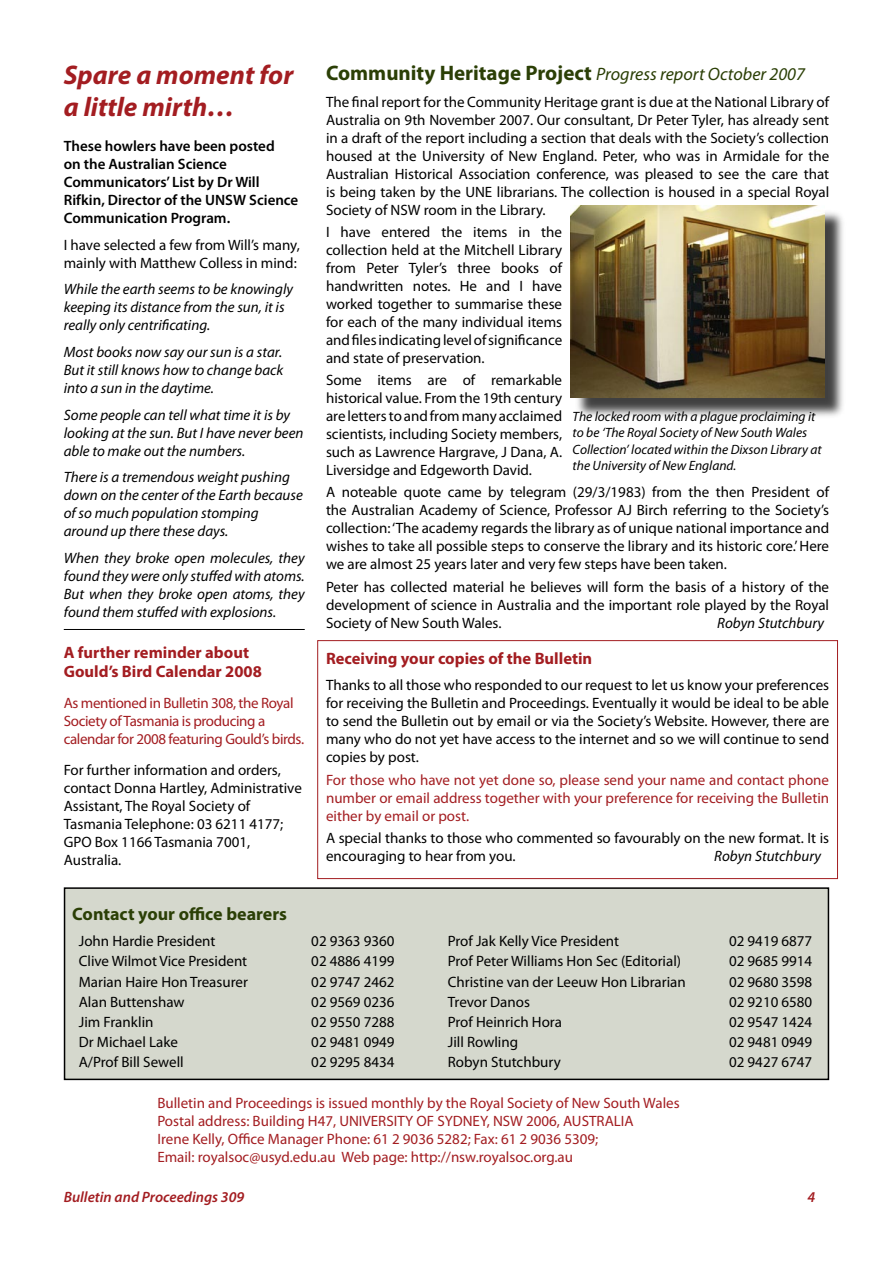
<style>
.page{position:relative;width:893px;height:1263px;background:#fff}
.page>*{position:absolute;margin:0;border:0;box-sizing:border-box;transform-origin:0 0}
.t1{font:italic 700 27px/32.4px "Myriad Pro";color:#a31d21}
.t2{font:italic 18px "Myriad Pro";color:#2b3f06}
.t3{font:700 18px "Myriad Pro";color:#2b3f06}
.t4{font:700 16.5px/19.8px "Myriad Pro";color:#a31d21}
.t5{font:15px/18px "Myriad Pro";color:#000;text-align:justify}
.t6{font:italic 15px/18px "Myriad Pro";color:#000}
.t7{font:15px/18px "Myriad Pro";color:#a31d21}
.t8{font:600 15px/18px "Myriad Pro";color:#000}
.t9{font:15px/18px "Myriad Pro";letter-spacing:-.025em;color:#a31d21}
.t10{font:italic 600 15px "Myriad Pro";color:#a31d21}
.t11{font:italic 13.5px/16.2px "Myriad Pro";color:#000}
.s1{font-weight:700;font-style:normal;font-size:21px}
</style>
<div class="page">
<div style="left:65px;top:888px;width:763px;height:191px;background:#d5d8cd"></div>
<div style="left:64px;top:887px;width:765px;height:193px;border:2px solid #000"></div>
<hr style="left:64px;top:629px;width:241px;height:1px;background:#000">
<div style="left:317px;top:640px;width:521px;height:239px;border:1px solid #a31d21"></div>
<div style="left:574px;top:209px;width:273px;height:210px;background:#000;opacity:.75"></div>
<img style="left:571px;top:206px;width:253px;height:192px">
<h1 class="t1" style="left:64px;top:58px;width:231px">Spare a moment for a little mirth…</h1>
<p class="t8" style="left:64px;top:137px;width:236px">These howlers have been posted<br>on the Australian Science<br>Communicators’ List by Dr Will<br>Rifkin, Director of the UNSW Science<br>Communication Program.</p>
<p class="t5" style="left:64px;top:236px;width:237px">I have selected a few from Will’s many, mainly with Matthew Colless in mind:</p>
<p class="t6" style="left:64px;top:280px;width:231px">While the earth seems to be knowingly keeping its distance from the sun, it is really only centrificating.</p>
<p class="t6" style="left:64px;top:343px;width:221px;text-align:justify">Most books now say our sun is a star.<br>But it still knows how to change back into a sun in the daytime.</p>
<p class="t6" style="left:64px;top:405px;width:241px">Some people can tell what time it is by looking at the sun. But I have never been able to make out the numbers.</p>
<p class="t6" style="left:64px;top:468px;width:241px">There is a tremendous weight pushing down on the center of the Earth because of so much population stomping around up there these days.</p>
<p class="t6" style="left:64px;top:548px;width:242px;text-align:justify">When they broke open molecules, they found they were only stuffed with atoms.<br>But when they broke open atoms, they found them stuffed with explosions.</p>
<p class="t4" style="left:64px;top:642px;width:200px">A further reminder about<br>Gould’s Bird Calendar 2008</p>
<p class="t9" style="left:64px;top:694px;width:242px">As mentioned in Bulletin 308, the Royal<br>Society of Tasmania is producing a calendar for 2008 featuring Gould’s birds.</p>
<p class="t5" style="left:64px;top:761px;width:240px;text-align:left">For further information and orders, contact Donna Hartley, Administrative<br>Assistant, The Royal Society of<br>Tasmania Telephone: 03 6211 4177;<br>GPO Box 1166 Tasmania 7001,<br>Australia.</p>
<p class="t2" style="left:326px;top:62px;width:480px"><span class="s1">Community Heritage Project</span> Progress report October 2007</p>
<p class="t5" style="left:326px;top:92px;width:505px">The final report for the Community Heritage grant is due at the National Library of Australia on 9th November 2007. Our consultant, Dr Peter Tyler, has already sent in a draft of the report including a section that deals with the Society’s collection housed at the University of New England. Peter, who was in Armidale for the Australian Historical Association conference, was pleased to see the care that is being taken by the UNE librarians. The collection is housed in a special Royal Society of NSW room in the Library.</p>
<p class="t5" style="left:326px;top:223px;width:238px">I have entered the items in the collection held at the Mitchell Library from Peter Tyler’s three books of handwritten notes. He and I have worked together to summarise these for each of the many individual items and files indicating level of significance and state of preservation.</p>
<p class="t5" style="left:326px;top:371px;width:238px">Some items are of remarkable historical value. From the 19th century are letters to and from many acclaimed scientists, including Society members, such as Lawrence Hargrave, J Dana, A.<br>Liversidge and Edgeworth David.</p>
<p class="t5" style="left:326px;top:483px;width:505px">A noteable quote came by telegram (29/3/1983) from the then President of the Australian Academy of Science, Professor AJ Birch referring to the Society’s collection: ‘The academy regards the library as of unique national importance and wishes to take all possible steps to conserve the library and its historic core.’ Here we are almost 25 years later and very few steps have been taken.</p>
<p class="t5" style="left:326px;top:577px;width:505px">Peter has collected material he believes will form the basis of a history of the development of science in Australia and the important role played by the Royal Society of New South Wales.</p>
<p class="t11" style="left:573px;top:408px;width:251px">The locked room with a plague proclaiming it to be ‘The Royal Society of New South Wales Collection’ located within the Dixson Library at the University of New England.</p>
<p class="t6" style="left:717px;top:613px;width:108px">Robyn Stutchbury</p>
<p class="t4" style="left:326px;top:648px;width:268px">Receiving your copies of the Bulletin</p>
<p class="t5" style="left:326px;top:676px;width:505px">Thanks to all those who responded to our request to let us know your preferences for receiving the Bulletin and Proceedings. Eventually it would be ideal to be able to send the Bulletin out by email or via the Society’s Website. However, there are many who do not yet have access to the internet and so we will continue to send copies by post.</p>
<p class="t7" style="left:326px;top:770px;width:505px;text-align:justify">For those who have not yet done so, please send your name and contact phone number or email address together with your preference for receiving the Bulletin either by email or post.</p>
<p class="t5" style="left:326px;top:829px;width:505px">A special thanks to those who commented so favourably on the new format. It is encouraging to hear from you.</p>
<p class="t6" style="left:714px;top:847px;width:108px">Robyn Stutchbury</p>
<p class="t3" style="left:72px;top:902px;width:216px">Contact your office bearers</p>
<p class="t5" style="left:79px;top:932px;width:138px">John Hardie President</p>
<p class="t5" style="left:311px;top:932px;width:85px">02 9363 9360</p>
<p class="t5" style="left:448px;top:932px;width:173px">Prof Jak Kelly Vice President</p>
<p class="t5" style="left:729px;top:932px;width:85px">02 9419 6877</p>
<p class="t5" style="left:79px;top:952px;width:170px">Clive Wilmot Vice President</p>
<p class="t5" style="left:311px;top:952px;width:85px">02 4886 4199</p>
<p class="t5" style="left:448px;top:952px;width:235px">Prof Peter Williams Hon Sec (Editorial)</p>
<p class="t5" style="left:729px;top:952px;width:85px">02 9685 9914</p>
<p class="t5" style="left:79px;top:972px;width:171px">Marian Haire Hon Treasurer</p>
<p class="t5" style="left:311px;top:972px;width:85px">02 9747 2462</p>
<p class="t5" style="left:448px;top:972px;width:240px">Christine van der Leeuw Hon Librarian</p>
<p class="t5" style="left:729px;top:972px;width:85px">02 9680 3598</p>
<p class="t5" style="left:79px;top:992px;width:107px">Alan Buttenshaw</p>
<p class="t5" style="left:311px;top:992px;width:85px">02 9569 0236</p>
<p class="t5" style="left:448px;top:992px;width:84px">Trevor Danos</p>
<p class="t5" style="left:729px;top:992px;width:85px">02 9210 6580</p>
<p class="t5" style="left:79px;top:1012px;width:76px">Jim Franklin</p>
<p class="t5" style="left:311px;top:1012px;width:85px">02 9550 7288</p>
<p class="t5" style="left:448px;top:1012px;width:116px">Prof Heinrich Hora</p>
<p class="t5" style="left:729px;top:1012px;width:85px">02 9547 1424</p>
<p class="t5" style="left:79px;top:1033px;width:101px">Dr Michael Lake</p>
<p class="t5" style="left:311px;top:1033px;width:85px">02 9481 0949</p>
<p class="t5" style="left:448px;top:1033px;width:72px">Jill Rowling</p>
<p class="t5" style="left:729px;top:1033px;width:85px">02 9481 0949</p>
<p class="t5" style="left:79px;top:1053px;width:106px">A/Prof Bill Sewell</p>
<p class="t5" style="left:311px;top:1053px;width:85px">02 9295 8434</p>
<p class="t5" style="left:448px;top:1053px;width:115px">Robyn Stutchbury</p>
<p class="t5" style="left:729px;top:1053px;width:85px">02 9427 6747</p>
<p class="t7" style="left:157px;top:1094px;width:524px">Bulletin and Proceedings is issued monthly by the Royal Society of New South Wales Postal address: Building H47, UNIVERSITY OF SYDNEY, NSW 2006, AUSTRALIA<br>Irene Kelly, Office Manager Phone: 61 2 9036 5282; Fax: 61 2 9036 5309;<br>Email: royalsoc@usyd.edu.au Web page: http://nsw.royalsoc.org.au</p>
<p class="t10" style="left:64px;top:1187px;width:182px">Bulletin and Proceedings 309</p>
</div>
